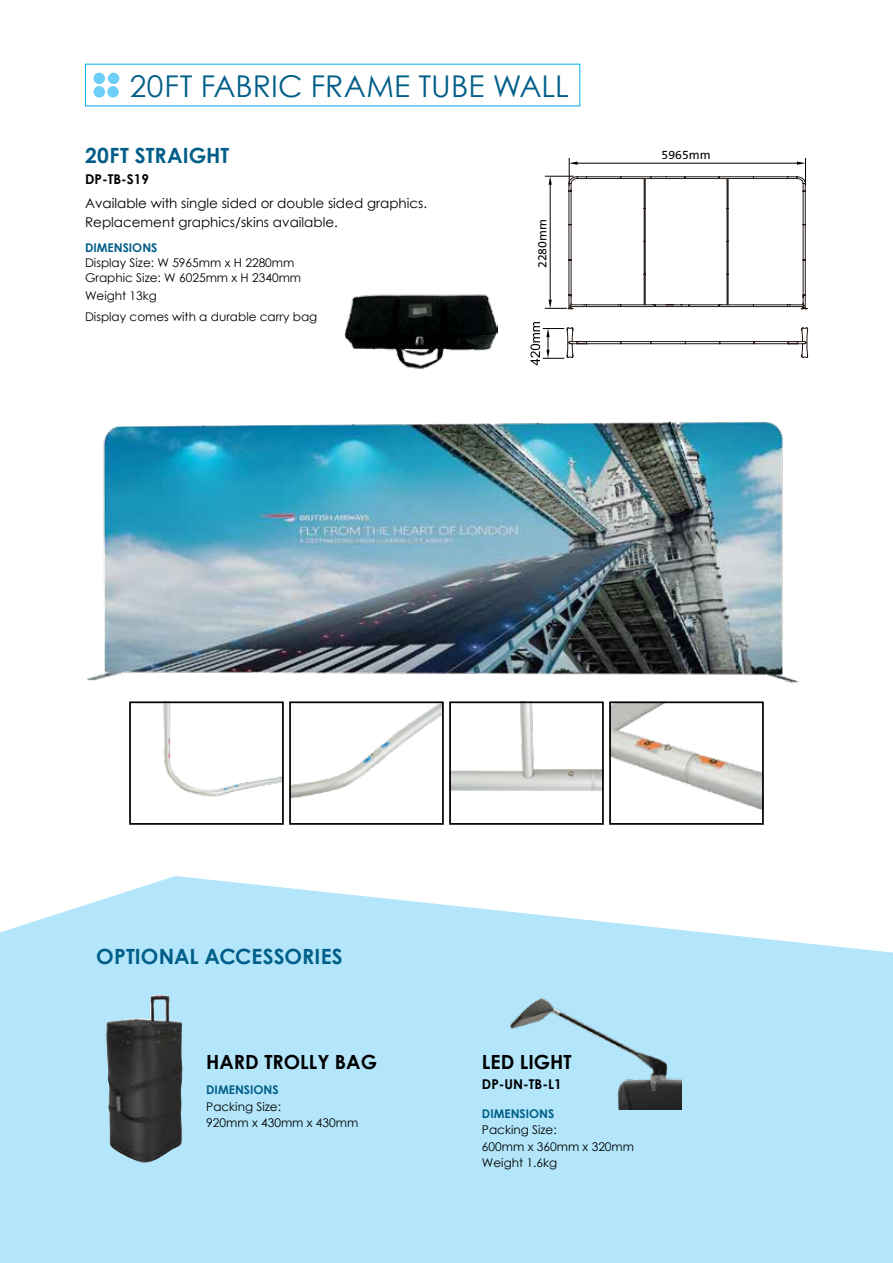
<style>
.page{position:relative;width:893px;height:1263px;background:#fff}
.page>*{position:absolute;margin:0;border:0;box-sizing:border-box;transform-origin:0 0}
.t1{font:30px "Century Gothic";color:#005e88}
.t2{font:700 21px "Century Gothic";letter-spacing:.005em;color:#005e88}
.t3{font:700 19.5px "Century Gothic";color:#000}
.t4{font:13.5px/19.5px "Century Gothic";color:#000}
.t5{font:700 13.5px "Century Gothic";color:#000}
.t6{font:12.45px "The Sans B5 Plain";color:#000}
.t7{font:12px/16.5px "Century Gothic";color:#000}
.t8{font:700 12px "Century Gothic";color:#005e88}
</style>
<div class="page">
<img style="left:344px;top:294px;width:154px;height:75px">
<img style="left:452px;top:704px;width:149px;height:87px">
<img style="left:612px;top:704px;width:149px;height:106px">
<img style="left:292px;top:704px;width:149px;height:95px">
<img style="left:163px;top:704px;width:118px;height:93px">
<div style="left:129px;top:701px;width:155px;height:124px;border:2px solid #000"></div>
<div style="left:289px;top:701px;width:155px;height:124px;border:2px solid #000"></div>
<div style="left:449px;top:701px;width:155px;height:124px;border:2px solid #000"></div>
<div style="left:609px;top:701px;width:155px;height:124px;border:2px solid #000"></div>
<svg style="left:530px;top:158px;width:278px;height:207px"></svg>
<div style="left:94px;top:73px;width:11px;height:11px;background:#6dcff6;border-radius:50%"></div>
<div style="left:108px;top:73px;width:11px;height:11px;background:#6dcff6;border-radius:50%"></div>
<div style="left:94px;top:86px;width:11px;height:12px;background:#6dcff6;border-radius:50%"></div>
<div style="left:107px;top:86px;width:12px;height:12px;background:#6dcff6;border-radius:50%"></div>
<svg style="left:0;top:876px;width:893px;height:387px;background:#bae8fa"></svg>
<img style="left:498px;top:991px;width:184px;height:118px">
<img style="left:106px;top:995px;width:78px;height:169px">
<img style="left:87px;top:421px;width:712px;height:263px">
<h1 class="t1" style="left:130px;top:65px;width:441px">20FT FABRIC FRAME TUBE WALL</h1>
<h2 class="t2" style="left:85px;top:139px;width:146px">20FT STRAIGHT</h2>
<p class="t6" style="left:661px;top:148px;width:51px">5965mm</p>
<p class="t5" style="left:85px;top:169px;width:65px">DP-TB-S19</p>
<p class="t4" style="left:85px;top:193px;width:344px">Available with single sided or double sided graphics.<br>Replacement graphics/skins available.</p>
<p class="t8" style="left:85px;top:239px;width:74px">DIMENSIONS</p>
<p class="t7" style="left:85px;top:255px;width:218px;line-height:15px">Display Size: W 5965mm x H 2280mm<br>Graphic Size: W 6025mm x H 2340mm</p>
<p class="t7" style="left:85px;top:285px;width:234px;line-height:20.7px">Weight 13kg<br>Display comes with a durable carry bag</p>
<p class="t6" style="left:536px;top:268px;width:51px;rotate:-90deg">2280mm</p>
<h2 class="t2" style="left:96px;top:940px;width:248px">OPTIONAL ACCESSORIES</h2>
<h3 class="t3" style="left:206px;top:1047px;width:172px">HARD TROLLY BAG</h3>
<p class="t8" style="left:206px;top:1081px;width:74px">DIMENSIONS</p>
<p class="t7" style="left:206px;top:1098px;width:154px">Packing Size:<br>920mm x 430mm x 430mm</p>
<h3 class="t3" style="left:482px;top:1047px;width:91px">LED LIGHT</h3>
<p class="t5" style="left:482px;top:1073px;width:81px">DP-UN-TB-L1</p>
<p class="t8" style="left:482px;top:1104px;width:74px">DIMENSIONS</p>
<p class="t7" style="left:482px;top:1122px;width:154px">Packing Size:<br>600mm x 360mm x 320mm<br>Weight 1.6kg</p>
</div>
